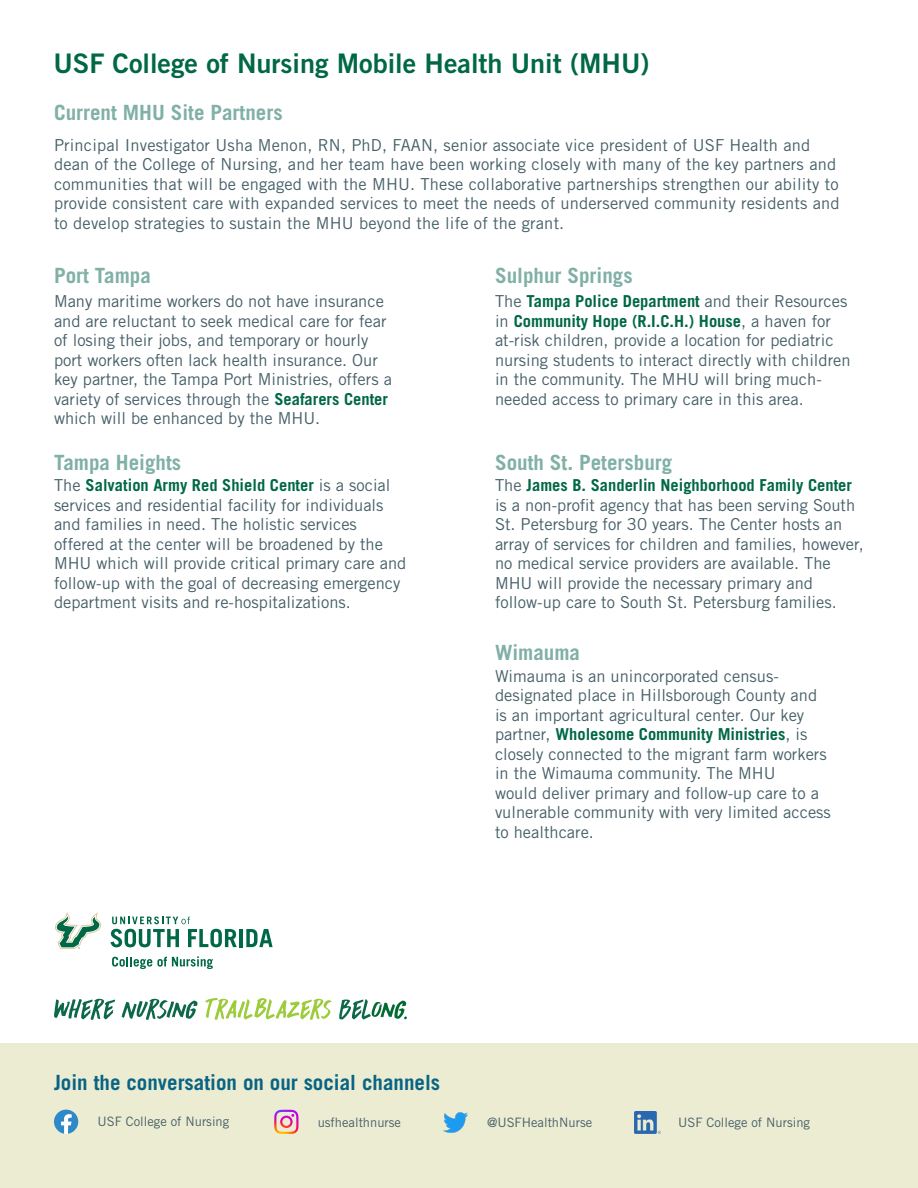
<style>
.page{position:relative;width:918px;height:1188px;background:#fff}
.page>*{position:absolute;margin:0;border:0;box-sizing:border-box;transform-origin:0 0}
.t1{font:27px "Trade Gothic LT Std Bd 2";color:#006847}
.t2{font:700 21px "Trade Gothic LT Std";color:#80b0a6}
.t3{font:700 21px "Trade Gothic LT Std";color:#086484}
.t4{font:16.5px/19.5px "Trade Gothic LT Std";color:#465f68}
.t5{font:12.9px "Trade Gothic LT Std";color:#465f68}
.s1{font-weight:700;color:#006847}
</style>
<div class="page">
<div style="left:0;top:1043px;width:918px;height:145px;background:#ececd2"></div>
<svg style="left:54px;top:1110px;width:24px;height:24px"></svg>
<svg style="left:274px;top:1110px;width:25px;height:24px"></svg>
<img style="left:635px;top:1111px;width:25px;height:22px">
<img style="left:444px;top:1112px;width:24px;height:20px">
<svg style="left:339px;top:999px;width:68px;height:20px"></svg>
<svg style="left:205px;top:998px;width:127px;height:22px"></svg>
<svg style="left:122px;top:999px;width:76px;height:21px"></svg>
<svg style="left:54px;top:999px;width:61px;height:21px"></svg>
<svg style="left:55px;top:912px;width:46px;height:37px"></svg>
<svg style="left:112px;top:956px;width:101px;height:13px"></svg>
<svg style="left:110px;top:916px;width:127px;height:31px"></svg>
<hr style="left:239px;top:929px;width:4px;height:18px;background:#006847">
<svg style="left:246px;top:929px;width:27px;height:18px"></svg>
<p class="t1" style="left:53px;top:47px;width:598px">USF College of Nursing Mobile Health Unit (MHU)</p>
<p class="t2" style="left:54px;top:100px;width:230px">Current MHU Site Partners</p>
<p class="t4" style="left:54px;top:135px;width:787px">Principal Investigator Usha Menon, RN, PhD, FAAN, senior associate vice president of USF Health and dean of the College of Nursing, and her team have been working closely with many of the key partners and communities that will be engaged with the MHU. These collaborative partnerships strengthen our ability to provide consistent care with expanded services to meet the needs of underserved community residents and to develop strategies to sustain the MHU beyond the life of the grant.</p>
<p class="t2" style="left:54px;top:263px;width:98px">Port Tampa</p>
<p class="t4" style="left:54px;top:292px;width:339px">Many maritime workers do not have insurance and are reluctant to seek medical care for fear of losing their jobs, and temporary or hourly port workers often lack health insurance. Our key partner, the Tampa Port Ministries, offers a variety of services through the <span class="s1">Seafarers Center </span>which will be enhanced by the MHU.</p>
<p class="t2" style="left:495px;top:263px;width:139px">Sulphur Springs</p>
<p class="t4" style="left:495px;top:292px;width:357px">The <span class="s1">Tampa Police Department</span> and their Resources in <span class="s1">Community Hope (R.I.C.H.) House</span>, a haven for at-risk children, provide a location for pediatric nursing students to interact directly with children in the community. The MHU will bring much&shy;needed access to primary care in this area.</p>
<p class="t2" style="left:54px;top:449px;width:129px">Tampa Heights</p>
<p class="t4" style="left:54px;top:476px;width:354px">The <span class="s1">Salvation Army Red Shield Center</span> is a social services and residential facility for individuals and families in need. The holistic services offered at the center will be broadened by the MHU which will provide critical primary care and follow-up with the goal of decreasing emergency department visits and re-hospitalizations.</p>
<p class="t2" style="left:495px;top:449px;width:179px">South St. Petersburg</p>
<p class="t4" style="left:495px;top:476px;width:370px">The <span class="s1">James B. Sanderlin Neighborhood Family Center </span>is a non-profit agency that has been serving South St. Petersburg for 30 years. The Center hosts an array of services for children and families, however, no medical service providers are available. The MHU will provide the necessary primary and follow-up care to South St. Petersburg families.</p>
<p class="t2" style="left:495px;top:639px;width:87px">Wimauma</p>
<p class="t4" style="left:495px;top:666px;width:337px">Wimauma is an unincorporated census&shy;designated place in Hillsborough County and is an important agricultural center. Our key partner, <span class="s1">Wholesome Community Ministries</span>, is closely connected to the migrant farm workers in the Wimauma community. The MHU<br>would deliver primary and follow-up care to a vulnerable community with very limited access to healthcare.</p>
<p class="t3" style="left:54px;top:1070px;width:388px">Join the conversation on our social channels</p>
<p class="t5" style="left:97px;top:1114px;width:133px">USF College of Nursing</p>
<p class="t5" style="left:318px;top:1114px;width:85px">usfhealthnurse</p>
<p class="t5" style="left:487px;top:1115px;width:107px">@USFHealthNurse</p>
<p class="t5" style="left:678px;top:1115px;width:133px">USF College of Nursing</p>
</div>
